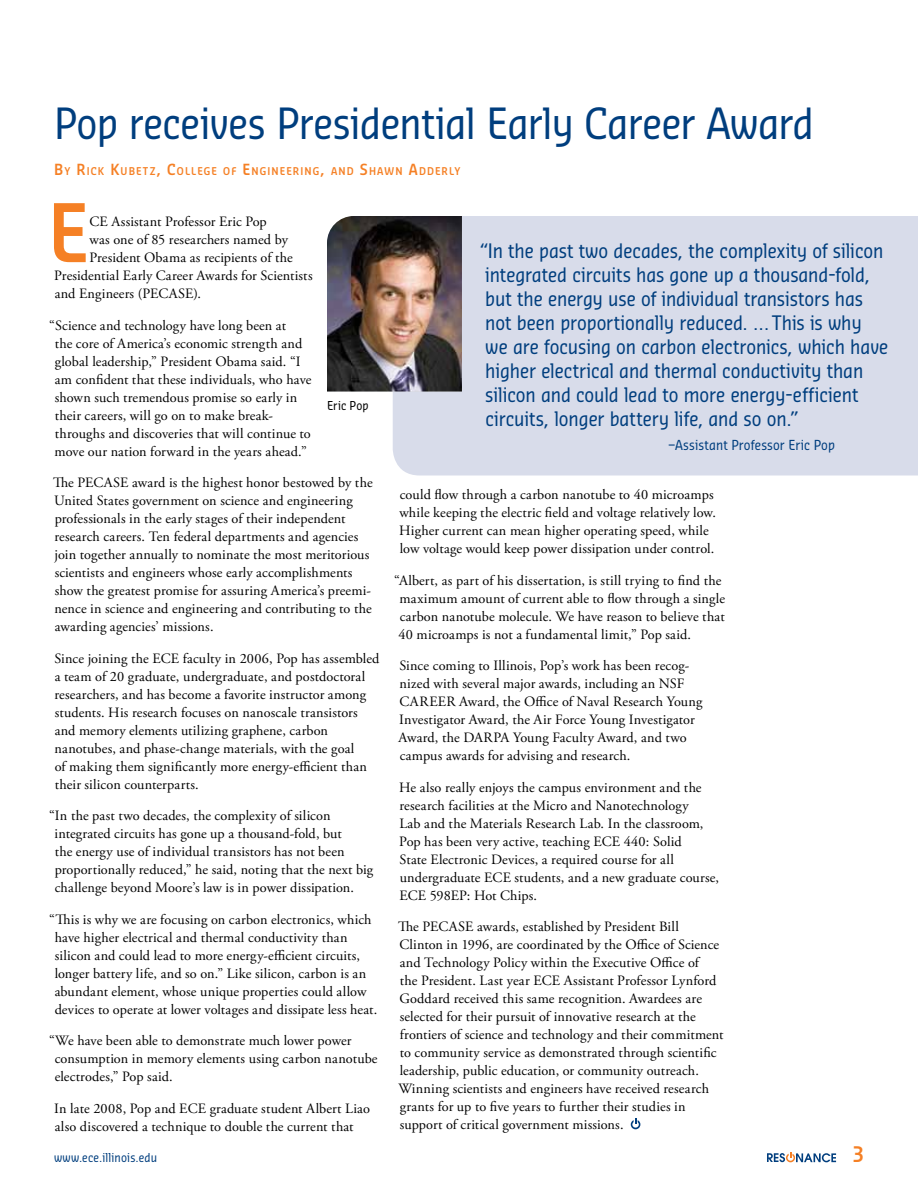
<style>
.page{position:relative;width:918px;height:1188px;background:#fff}
.page>*{position:absolute;margin:0;border:0;box-sizing:border-box;transform-origin:0 0}
.t1{font:600 78.6px "Sansa Con Std";color:#f58025}
.t2{font:42px "Sansa Con Std";letter-spacing:-.015em;color:#003e7e}
.t3{font:600 21px "Sansa Con Std";color:#f58025}
.t4{font:19.5px/24px "Sansa Con Std";letter-spacing:-.005em;color:#003e7e}
.t5{font:14.25px/18px "Adobe Garamond Pro";letter-spacing:.01em;color:#000}
.t6{font:13.5px "Sansa Con Std";letter-spacing:.01em;color:#003e7e}
.t7{font:12px "Sansa Con Std";letter-spacing:.015em;color:#003e7e}
.t8{font:12px "Sansa Con Std";letter-spacing:.015em;color:#000}
.t9{font:600 10.5px "Sansa Con Std";letter-spacing:.105em;color:#f58025}
.s1{font-size:15px}
</style>
<div class="page">
<svg style="left:631px;top:1118px;width:9px;height:11px"></svg>
<svg style="left:767px;top:1152px;width:69px;height:10px"></svg>
<div style="left:393px;top:216px;width:525px;height:260px;background:#d8dcea"></div>
<img style="left:327px;top:216px;width:135px;height:176px">
<h2 class="t2" style="left:54px;top:96px;width:761px">Pop receives Presidential Early Career Award</h2>
<p class="t9" style="left:54px;top:165px;width:408px"><span class="s1">B</span>Y <span class="s1">R</span>ICK <span class="s1">K</span>UBETZ<span class="s1">, C</span>OLLEGE OF <span class="s1">E</span>NGINEERING<span class="s1">,</span> AND <span class="s1">S</span>HAWN <span class="s1">A</span>DDERLY</p>
<h1 class="t1" style="left:48px;top:180px;width:43px">E</h1>
<p class="t5" style="left:89px;top:213px;width:179px">CE Assistant Professor Eric Pop</p>
<p class="t5" style="left:90px;top:231px;width:200px">was one of 85 researchers named by</p>
<p class="t5" style="left:89px;top:249px;width:205px">President Obama as recipients of the</p>
<p class="t5" style="left:54px;top:267px;width:260px">Presidential Early Career Awards for Scientists</p>
<p class="t5" style="left:55px;top:285px;width:148px">and Engineers (PECASE).</p>
<p class="t5" style="left:55px;top:317px;width:258px;text-indent:-5px">“Science and technology have long been at<br>the core of America’s economic strength and global leadership,” President Obama said. “I am confident that these individuals, who have shown such tremendous promise so early in their careers, will go on to make break&shy;throughs and discoveries that will continue to move our nation forward in the years ahead.”</p>
<p class="t5" style="left:53px;top:474px;width:321px">The PECASE award is the highest honor bestowed by the United States government on science and engineering professionals in the early stages of their independent research careers. Ten federal departments and agencies join together annually to nominate the most meritorious scientists and engineers whose early accomplishments show the greatest promise for assuring America’s preemi&shy;nence in science and engineering and contributing to the awarding agencies’ missions.</p>
<p class="t5" style="left:54px;top:650px;width:327px">Since joining the ECE faculty in 2006, Pop has assembled a team of 20 graduate, undergraduate, and postdoctoral researchers, and has become a favorite instructor among students. His research focuses on nanoscale transistors and memory elements utilizing graphene, carbon nanotubes, and phase-change materials, with the goal<br>of making them significantly more energy-efficient than their silicon counterparts.</p>
<p class="t5" style="left:55px;top:807px;width:320px;text-indent:-5px">“In the past two decades, the complexity of silicon integrated circuits has gone up a thousand-fold, but<br>the energy use of individual transistors has not been proportionally reduced,” he said, noting that the next big challenge beyond Moore’s law is in power dissipation.</p>
<p class="t5" style="left:55px;top:911px;width:324px;text-indent:-5px">“This is why we are focusing on carbon electronics, which have higher electrical and thermal conductivity than silicon and could lead to more energy-efficient circuits, longer battery life, and so on.” Like silicon, carbon is an abundant element, whose unique properties could allow devices to operate at lower voltages and dissipate less heat.</p>
<p class="t5" style="left:55px;top:1032px;width:324px;text-indent:-5px">“We have been able to demonstrate much lower power consumption in memory elements using carbon nanotube electrodes,” Pop said.</p>
<p class="t5" style="left:54px;top:1100px;width:317px">In late 2008, Pop and ECE graduate student Albert Liao also discovered a technique to double the current that</p>
<p class="t8" style="left:327px;top:398px;width:43px">Eric Pop</p>
<p class="t4" style="left:485px;top:238px;width:405px;text-indent:-6px">“In the past two decades, the complexity of silicon integrated circuits has gone up a thousand-fold, but the energy use of individual transistors has not been proportionally reduced. … This is why we are focusing on carbon electronics, which have higher electrical and thermal conductivity than silicon and could lead to more energy-efficient circuits, longer battery life, and so on.”</p>
<p class="t6" style="left:668px;top:436px;width:168px">–Assistant Professor Eric Pop</p>
<p class="t5" style="left:399px;top:486px;width:318px">could flow through a carbon nanotube to 40 microamps while keeping the electric field and voltage relatively low.<br>Higher current can mean higher operating speed, while low voltage would keep power dissipation under control.</p>
<p class="t5" style="left:399px;top:572px;width:328px;text-indent:-4px">“Albert, as part of his dissertation, is still trying to find the maximum amount of current able to flow through a single carbon nanotube molecule. We have reason to believe that 40 microamps is not a fundamental limit,” Pop said.</p>
<p class="t5" style="left:399px;top:657px;width:305px">Since coming to Illinois, Pop’s work has been recog&shy;nized with several major awards, including an NSF CAREER Award, the Office of Naval Research Young Investigator Award, the Air Force Young Investigator Award, the DARPA Young Faculty Award, and two campus awards for advising and research.</p>
<p class="t5" style="left:399px;top:779px;width:321px">He also really enjoys the campus environment and the research facilities at the Micro and Nanotechnology<br>Lab and the Materials Research Lab. In the classroom, Pop has been very active, teaching ECE 440: Solid<br>State Electronic Devices, a required course for all undergraduate ECE students, and a new graduate course, ECE 598EP: Hot Chips.</p>
<p class="t5" style="left:398px;top:918px;width:327px">The PECASE awards, established by President Bill Clinton in 1996, are coordinated by the Office of Science and Technology Policy within the Executive Office of<br>the President. Last year ECE Assistant Professor Lynford Goddard received this same recognition. Awardees are selected for their pursuit of innovative research at the frontiers of science and technology and their commitment to community service as demonstrated through scientific leadership, public education, or community outreach.<br>Winning scientists and engineers have received research grants for up to five years to further their studies in support of critical government missions.</p>
<p class="t7" style="left:54px;top:1150px;width:105px">www.ece.illinois.edu</p>
<h3 class="t3" style="left:853px;top:1140px;width:13px">3</h3>
</div>
